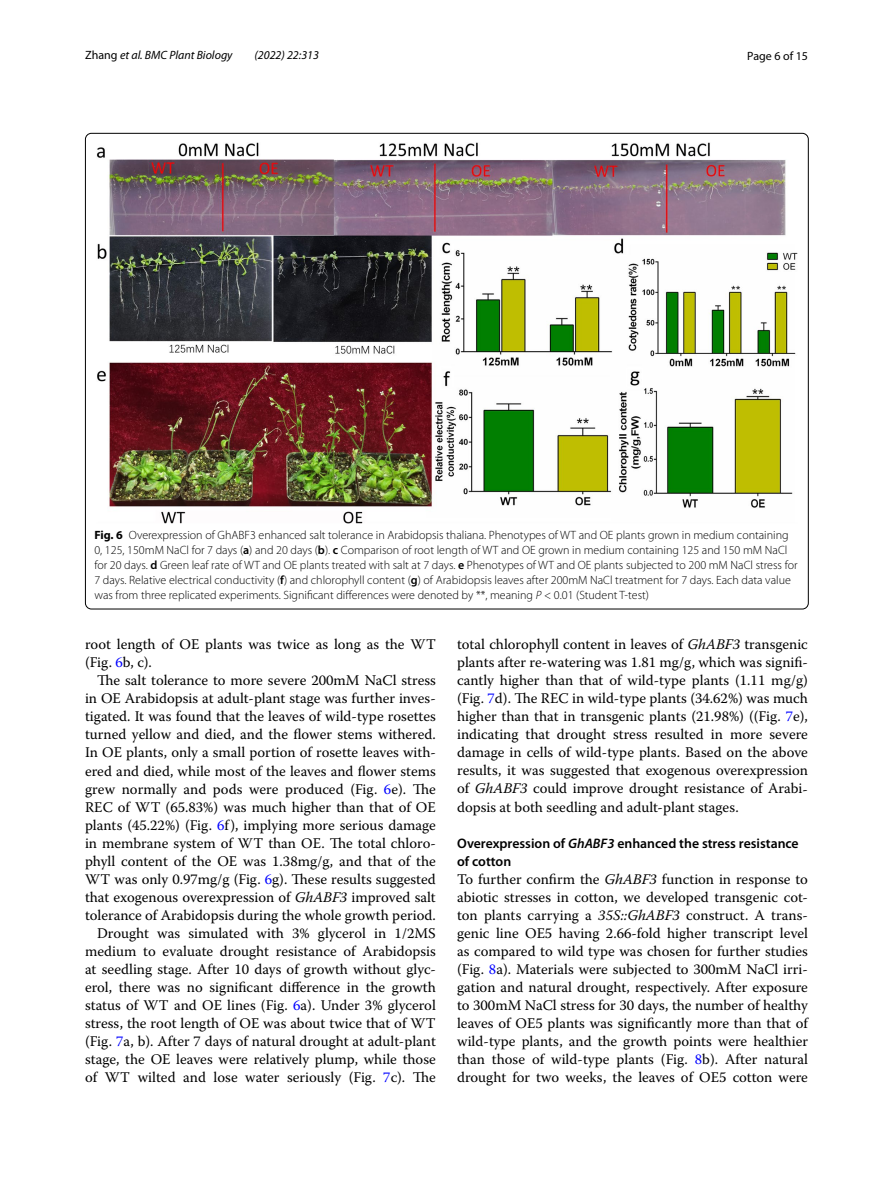
<style>
.page{position:relative;width:893px;height:1187px;background:#fff}
.page>*{position:absolute;margin:0;border:0;box-sizing:border-box;transform-origin:0 0}
.t1{font:14.7px/18px "Warnock Pro";color:#000;text-align:justify}
.t2{font:600 13.8px/18px "Myriad Pro";color:#000}
.t3{font:300 12px/15px "Myriad Pro";color:#000}
.t4{font:italic 12px "Myriad Pro";color:#000}
.t5{font:12px "Myriad Pro";color:#000}
.s1{font-style:normal}
.s2{font-weight:700}
.s3{font-weight:600}
.s4{font-style:italic}
.s5{color:#00f}
</style>
<div class="page">
<img style="left:97px;top:142px;width:700px;height:381px">
<p class="t4" style="left:85px;top:48px;width:149px"><span class="s1">Zhang</span> et al. BMC Plant Biology</p>
<p class="t4" style="left:254px;top:48px;width:66px">(2022) 22:313</p>
<p class="t5" style="left:747px;top:48px;width:62px">Page 6 of 15</p>
<p class="t3" style="left:94px;top:527px;width:705px"><span class="s2">Fig. 6</span> Overexpression of GhABF3 enhanced salt tolerance in Arabidopsis thaliana. Phenotypes of WT and OE plants grown in medium containing 0, 125, 150mM NaCl for 7 days (<span class="s3">a</span>) and 20 days (<span class="s3">b</span>). <span class="s3">c</span> Comparison of root length of WT and OE grown in medium containing 125 and 150 mM NaCl for 20 days. <span class="s3">d</span> Green leaf rate of WT and OE plants treated with salt at 7 days. <span class="s3">e</span> Phenotypes of WT and OE plants subjected to 200 mM NaCl stress for 7 days. Relative electrical conductivity (<span class="s3">f</span>) and chlorophyll content (<span class="s3">g</span>) of Arabidopsis leaves after 200mM NaCl treatment for 7 days. Each data value was from three replicated experiments. Significant differences were denoted by **, meaning <span class="s4">P</span> &lt; 0.01 (Student T-test)</p>
<p class="t1" style="left:85px;top:635px;width:352px">root length of OE plants was twice as long as the WT (Fig. <span class="s5">6</span>b, c).</p>
<p class="t1" style="left:85px;top:671px;width:352px;text-align:right">The salt tolerance to more severe 200mM NaCl stress in OE Arabidopsis at adult-plant stage was further inves&shy;tigated. It was found that the leaves of wild-type rosettes turned yellow and died, and the flower stems withered.<br>In OE plants, only a small portion of rosette leaves with&shy;ered and died, while most of the leaves and flower stems grew normally and pods were produced (Fig. <span class="s5">6</span>e). The REC of WT (65.83%) was much higher than that of OE plants (45.22%) (Fig. <span class="s5">6</span>f), implying more serious damage in membrane system of WT than OE. The total chloro&shy;phyll content of the OE was 1.38mg/g, and that of the WT was only 0.97mg/g (Fig. <span class="s5">6</span>g). These results suggested that exogenous overexpression of <span class="s4">GhABF3</span> improved salt tolerance of Arabidopsis during the whole growth period.<br>Drought was simulated with 3% glycerol in 1/2MS medium to evaluate drought resistance of Arabidopsis at seedling stage. After 10 days of growth without glyc&shy;erol, there was no significant difference in the growth status of WT and OE lines (Fig. <span class="s5">6</span>a). Under 3% glycerol stress, the root length of OE was about twice that of WT (Fig. <span class="s5">7</span>a, b). After 7 days of natural drought at adult-plant stage, the OE leaves were relatively plump, while those of WT wilted and lose water seriously (Fig. <span class="s5">7</span>c). The</p>
<p class="t1" style="left:457px;top:635px;width:352px">total chlorophyll content in leaves of <span class="s4">GhABF3</span> transgenic plants after re-watering was 1.81 mg/g, which was signifi&shy;cantly higher than that of wild-type plants (1.11 mg/g) (Fig. <span class="s5">7</span>d). The REC in wild-type plants (34.62%) was much higher than that in transgenic plants (21.98%) ((Fig. <span class="s5">7</span>e), indicating that drought stress resulted in more severe damage in cells of wild-type plants. Based on the above results, it was suggested that exogenous overexpression of <span class="s4">GhABF3</span> could improve drought resistance of Arabi&shy;dopsis at both seedling and adult-plant stages.</p>
<p class="t2" style="left:457px;top:833px;width:343px">Overexpression of <span class="s4">GhABF3</span> enhanced the stress resistance of cotton</p>
<p class="t1" style="left:457px;top:869px;width:352px">To further confirm the <span class="s4">GhABF3</span> function in response to abiotic stresses in cotton, we developed transgenic cot&shy;ton plants carrying a <span class="s4">35S::GhABF3</span> construct. A trans&shy;genic line OE5 having 2.66-fold higher transcript level as compared to wild type was chosen for further studies (Fig. <span class="s5">8</span>a). Materials were subjected to 300mM NaCl irri&shy;gation and natural drought, respectively. After exposure to 300mM NaCl stress for 30 days, the number of healthy leaves of OE5 plants was significantly more than that of wild-type plants, and the growth points were healthier than those of wild-type plants (Fig. <span class="s5">8</span>b). After natural drought for two weeks, the leaves of OE5 cotton were</p>
</div>
